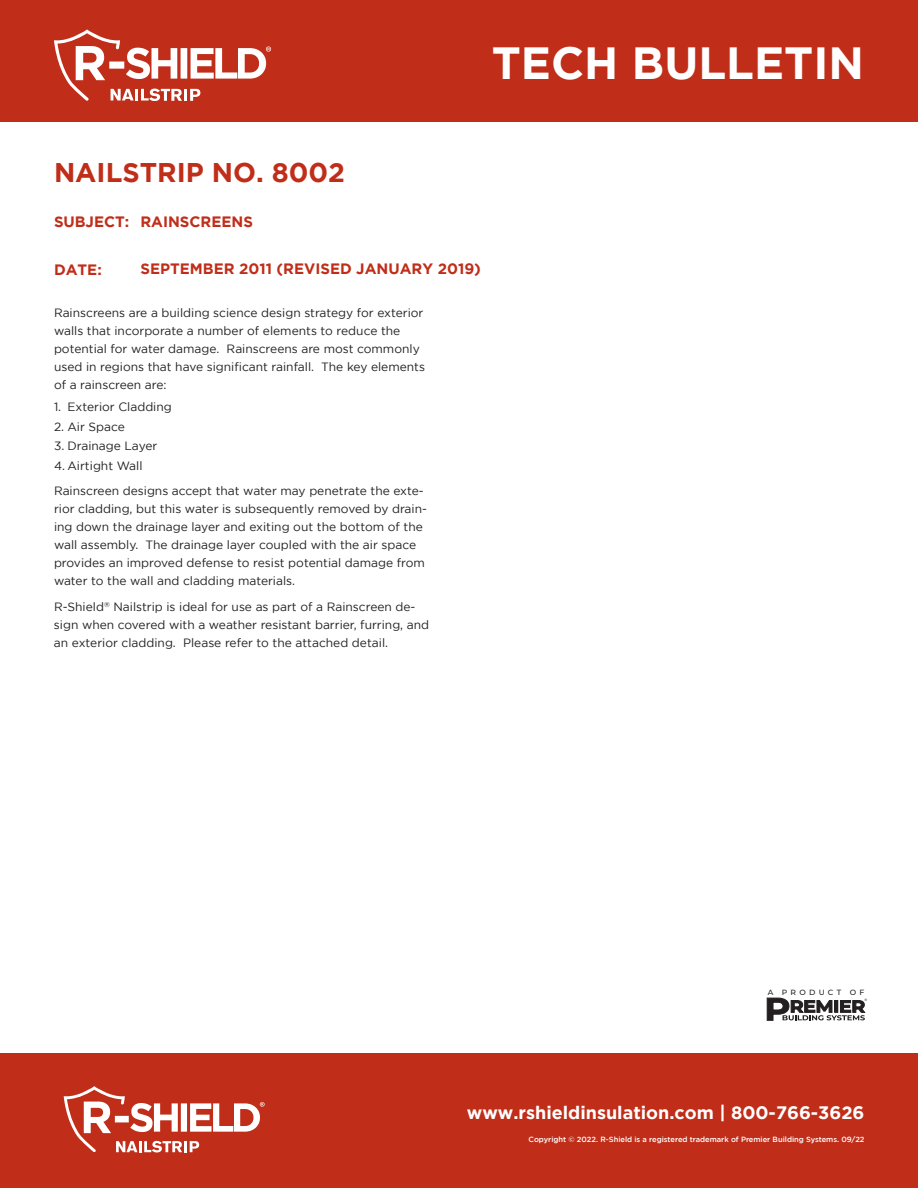
<style>
.page{position:relative;width:918px;height:1188px;background:#fff}
.page>*{position:absolute;margin:0;border:0;box-sizing:border-box;transform-origin:0 0}
.t1{font:700 45px "Gotham";color:#fff}
.t2{font:700 27px "Gotham";color:#c02d19}
.t3{font:700 18px "Gotham";color:#fff}
.t4{font:700 15px "Gotham";color:#c02d19}
.t5{font:12px/18px "Gotham";color:#231f20}
.t6{font:500 7.5px "Gotham";color:#fff}
.t7{font:500 7.5px "Montserrat";letter-spacing:.42em;color:#231f20}
.t8{font:500 3.45px "Montserrat";color:#231f20}
</style>
<div class="page">
<div style="left:0;top:0;width:918px;height:122px;background:#c02d19"></div>
<svg style="left:54px;top:29px;width:217px;height:71px"></svg>
<div style="left:0;top:1053px;width:918px;height:135px;background:#c02d19"></div>
<svg style="left:64px;top:1086px;width:201px;height:66px"></svg>
<svg style="left:767px;top:998px;width:98px;height:23px"></svg>
<h1 class="t1" style="left:492px;top:37px;width:374px">TECH BULLETIN</h1>
<h2 class="t2" style="left:54px;top:157px;width:293px">NAILSTRIP NO. 8002</h2>
<p class="t4" style="left:54px;top:213px;width:77px">SUBJECT:</p>
<p class="t4" style="left:54px;top:261px;width:49px">DATE:</p>
<p class="t4" style="left:140px;top:213px;width:114px">RAINSCREENS</p>
<p class="t4" style="left:140px;top:260px;width:342px">SEPTEMBER 2011 (REVISED JANUARY 2019)</p>
<p class="t5" style="left:54px;top:303px;width:373px">Rainscreens are a building science design strategy for exterior walls that incorporate a number of elements to reduce the potential for water damage. Rainscreens are most commonly used in regions that have significant rainfall. The key elements of a rainscreen are:</p>
<p class="t5" style="left:54px;top:398px;width:119px">1. Exterior Cladding</p>
<p class="t5" style="left:54px;top:417px;width:72px">2. Air Space</p>
<p class="t5" style="left:54px;top:437px;width:105px">3. Drainage Layer</p>
<p class="t5" style="left:54px;top:453px;width:371px;line-height:25.5px">4. Airtight Wall<br>Rainscreen designs accept that water may penetrate the exte-</p>
<p class="t5" style="left:54px;top:500px;width:375px">rior cladding, but this water is subsequently removed by drain&shy;ing down the drainage layer and exiting out the bottom of the wall assembly. The drainage layer coupled with the air space provides an improved defense to resist potential damage from water to the wall and cladding materials.</p>
<p class="t5" style="left:54px;top:598px;width:377px">R-Shield<sup>®</sup> Nailstrip is ideal for use as part of a Rainscreen de&shy;sign when covered with a weather resistant barrier, furring, and an exterior cladding. Please refer to the attached detail.</p>
<p class="t7" style="left:768px;top:987px;width:98px">A PRODUCT OF</p>
<p class="t8" style="left:865px;top:998px;width:4px">®</p>
<h3 class="t3" style="left:467px;top:1102px;width:399px">www.rshieldinsulation.com | 800-766-3626</h3>
<p class="t6" style="left:529px;top:1135px;width:337px">Copyright © 2022. R-Shield is a registered trademark of Premier Building Systems. 09/22</p>
</div>
